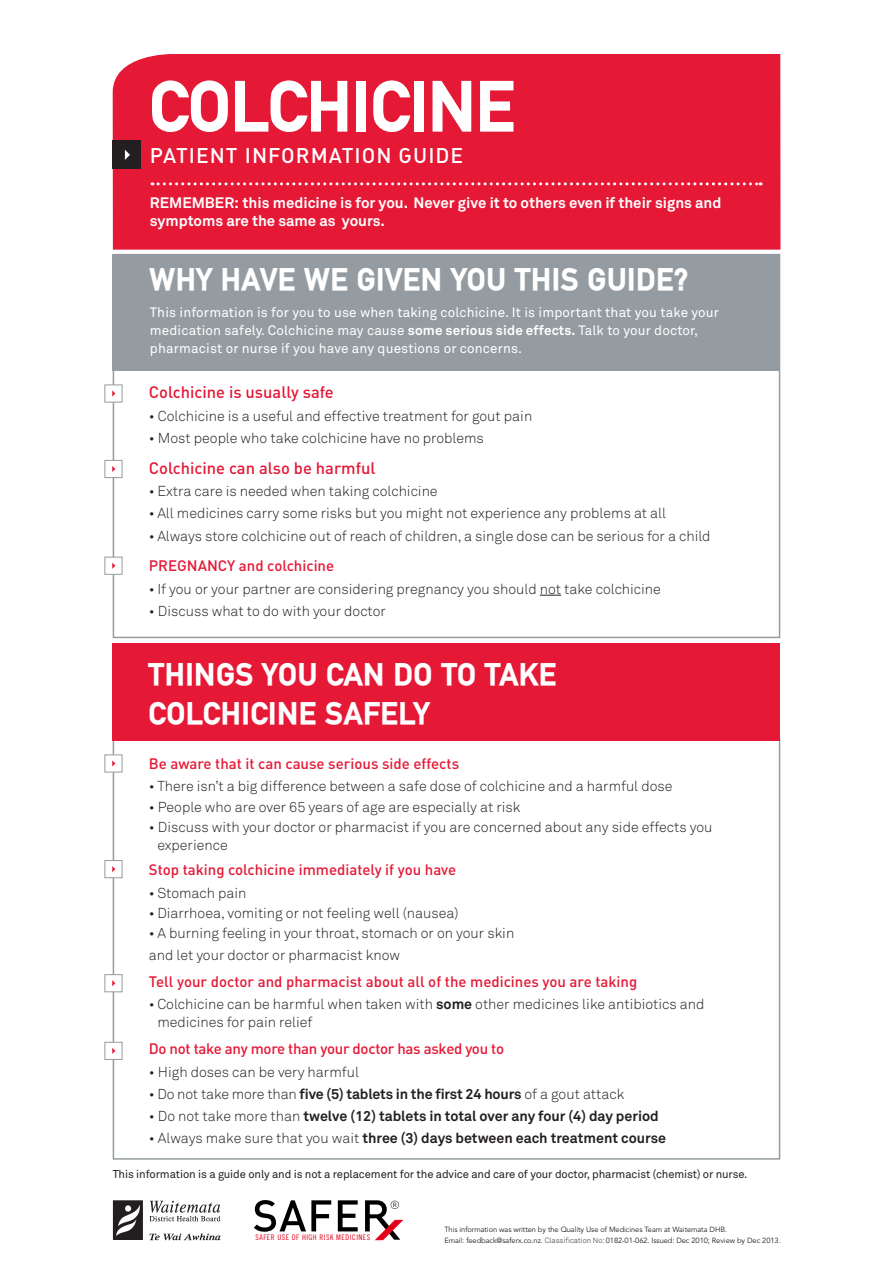
<style>
.page{position:relative;width:893px;height:1263px;background:#fff}
.page>*{position:absolute;margin:0;border:0;box-sizing:border-box;transform-origin:0 0}
.WARNING_TEXT{font:700 67.5px "DIN";letter-spacing:.02em;color:#fff}
.WARNING_TEXT-2{font:700 30px/39px "DIN";letter-spacing:.04em;color:#fff}
.WARNING_TEXT-3{font:21px "DIN Medium Alternate";letter-spacing:.05em;color:#fff}
.WARNING_HEADINGS{font:500 16.5px "DIN";color:#e51836}
.WARNING_HEADINGS-2{font:500 15px "DIN";color:#e51836}
.WARNING_HEADINGS-3{font:700 15px/18px "Akkurat";color:#fff}
.WARNING_HEADINGS-4{font:500 15px "DIN";letter-spacing:-.02em;color:#e51836}
.WARNING_TEXT_tab{font:300 14.25px/18px "Akkurat";color:#231f20}
.WARNING_TEXT_tab-2{font:700 14.25px "Akkurat";color:#231f20}
.WARNING_TEXT-4{font:13.5px/18px "Akkurat";letter-spacing:.01em;color:#fff}
.WARNING_TEXT-5{font:11.25px "Akkurat";letter-spacing:-.01em;color:#231f20}
.t1{font:7.8px "Trade Gothic Cond Eighteen";letter-spacing:.065em;color:#e2001a}
.WARNING_TEXT-6{font:7.5px/10.5px "Avenir";letter-spacing:-.01em;color:#231f20}
.s1{font-weight:700}
.s2{font-weight:300}
.s3{font-family:"Akkurat";font-weight:300}
</style>
<div class="page">
<div style="left:113px;top:254px;width:667px;height:117px;background:#959ca1"></div>
<div style="left:113px;top:54px;width:667px;height:196px;background:#e51836"></div>
<div style="left:113px;top:643px;width:667px;height:98px;background:#e51836"></div>
<svg style="left:540px;top:595px;width:21px;height:1px"></svg>
<img style="left:112px;top:1200px;width:109px;height:41px">
<svg style="left:254px;top:1200px;width:77px;height:32px"></svg>
<svg style="left:338px;top:1200px;width:20px;height:31px"></svg>
<svg style="left:365px;top:1200px;width:38px;height:40px"></svg>
<svg style="left:112px;top:390px;width:3px;height:7px"></svg>
<div style="left:105px;top:460px;width:17px;height:18px;background:#fff;border:1px solid #959ca1"></div>
<svg style="left:112px;top:466px;width:3px;height:6px"></svg>
<div style="left:105px;top:557px;width:17px;height:18px;background:#fff;border:1px solid #959ca1"></div>
<svg style="left:112px;top:563px;width:3px;height:6px"></svg>
<svg style="left:112px;top:760px;width:3px;height:6px"></svg>
<div style="left:105px;top:860px;width:17px;height:18px;background:#fff;border:1px solid #959ca1"></div>
<svg style="left:112px;top:866px;width:3px;height:6px"></svg>
<div style="left:105px;top:974px;width:17px;height:18px;background:#fff;border:1px solid #959ca1"></div>
<svg style="left:112px;top:980px;width:3px;height:6px"></svg>
<div style="left:105px;top:1042px;width:17px;height:18px;background:#fff;border:1px solid #959ca1"></div>
<svg style="left:112px;top:1048px;width:3px;height:6px"></svg>
<div style="left:113px;top:141px;width:28px;height:28px;background:#231f20"></div>
<svg style="left:125px;top:150px;width:5px;height:10px"></svg>
<svg style="left:152px;top:182px;width:609px;height:3px"></svg>
<p class="WARNING_TEXT" style="left:150px;top:67px;width:365px">COLCHICINE</p>
<p class="WARNING_TEXT-3" style="left:150px;top:142px;width:315px">PATIENT INFORMATION GUIDE</p>
<p class="WARNING_HEADINGS-3" style="left:150px;top:194px;width:573px">REMEMBER: this medicine is for you. Never give it to others even if their signs and symptoms are the same as yours.</p>
<p class="WARNING_TEXT-2" style="left:150px;top:260px;width:540px">WHY HAVE WE GIVEN YOU THIS GUIDE?</p>
<p class="WARNING_TEXT-4" style="left:150px;top:303px;width:571px">This information is for you to use when taking colchicine. It is important that you take your medication safely. Colchicine may cause <span class="s1">some serious side effects.</span> Talk to your doctor, pharmacist or nurse if you have any questions or concerns.</p>
<p class="WARNING_HEADINGS" style="left:149px;top:382px;width:186px">Colchicine is usually safe</p>
<p class="WARNING_TEXT_tab" style="left:149px;top:407px;width:385px">• Colchicine is a useful and effective treatment for gout pain</p>
<p class="WARNING_TEXT_tab" style="left:149px;top:429px;width:336px">• Most people who take colchicine have no problems</p>
<p class="WARNING_HEADINGS" style="left:149px;top:457px;width:228px">Colchicine can also be harmful</p>
<p class="WARNING_TEXT_tab" style="left:149px;top:482px;width:290px">• Extra care is needed when taking colchicine</p>
<p class="WARNING_TEXT_tab" style="left:149px;top:504px;width:519px">• All medicines carry some risks but you might not experience any problems at all</p>
<p class="WARNING_TEXT_tab" style="left:149px;top:527px;width:563px">• Always store colchicine out of reach of children, a single dose can be serious for a child</p>
<p class="WARNING_HEADINGS-2" style="left:149px;top:556px;width:187px">PREGNANCY and colchicine</p>
<p class="WARNING_TEXT_tab" style="left:149px;top:580px;width:514px">• If you or your partner are considering pregnancy you should not take colchicine</p>
<p class="WARNING_TEXT_tab" style="left:149px;top:602px;width:239px">• Discuss what to do with your doctor</p>
<p class="WARNING_TEXT-2" style="left:149px;top:655px;width:409px">THINGS YOU CAN DO TO TAKE<br>COLCHICINE SAFELY</p>
<p class="WARNING_HEADINGS-2" style="left:149px;top:754px;width:312px">Be aware that it can cause serious side effects</p>
<p class="WARNING_TEXT_tab" style="left:149px;top:778px;width:525px">• There isn’t a big difference between a safe dose of colchicine and a harmful dose</p>
<p class="WARNING_TEXT_tab" style="left:149px;top:798px;width:373px">• People who are over 65 years of age are especially at risk</p>
<p class="WARNING_TEXT_tab" style="left:157px;top:818px;width:557px;text-indent:-9px">• Discuss with your doctor or pharmacist if you are concerned about any side effects you experience</p>
<p class="WARNING_HEADINGS-2" style="left:149px;top:860px;width:309px">Stop taking colchicine immediately if you have</p>
<p class="WARNING_TEXT_tab" style="left:149px;top:884px;width:99px">• Stomach pain</p>
<p class="WARNING_TEXT_tab" style="left:149px;top:904px;width:311px">• Diarrhoea, vomiting or not feeling well (nausea)</p>
<p class="WARNING_TEXT_tab" style="left:149px;top:924px;width:367px">• A burning feeling in your throat, stomach or on your skin</p>
<p class="WARNING_TEXT_tab" style="left:149px;top:946px;width:253px">and let your doctor or pharmacist know</p>
<p class="WARNING_HEADINGS-2" style="left:149px;top:972px;width:490px">Tell your doctor and pharmacist about all of the medicines you are taking</p>
<p class="WARNING_TEXT_tab" style="left:157px;top:995px;width:549px;text-indent:-9px">• Colchicine can be harmful when taken with <span class="s1">some</span> other medicines like antibiotics and medicines for pain relief</p>
<p class="WARNING_HEADINGS-4" style="left:149px;top:1039px;width:357px">Do not take any more than your doctor has asked you to</p>
<p class="WARNING_TEXT_tab" style="left:149px;top:1063px;width:212px">• High doses can be very harmful</p>
<p class="WARNING_TEXT_tab" style="left:149px;top:1085px;width:477px">• Do not take more than <span class="s1">five (5) tablets in the first 24 hours</span> of a gout attack</p>
<p class="WARNING_TEXT_tab-2" style="left:149px;top:1107px;width:511px"><span class="s2">• Do not take more than</span> twelve (12) tablets in total over any four (4) day period</p>
<p class="WARNING_TEXT_tab-2" style="left:149px;top:1129px;width:519px"><span class="s2">• Always make sure that you wait</span> three (3) days between each treatment course</p>
<p class="WARNING_TEXT-5" style="left:113px;top:1167px;width:636px">This information is a guide only and is not a replacement for the advice and care of your doctor, pharmacist (chemist) or nurse.</p>
<p class="t1" style="left:256px;top:1232px;width:116px">SAFER USE OF HIGH RISK MEDICINES</p>
<p class="WARNING_TEXT-6" style="left:444px;top:1224px;width:338px">This information was written by the Quality Use of Medicines Team at Waitemata DHB.<br>Email: feedback@saferx.co.nz. <span class="s3">Classification No:</span> 0182-01-062. Issued: Dec 2010; Review by Dec 2013.</p>
</div>
